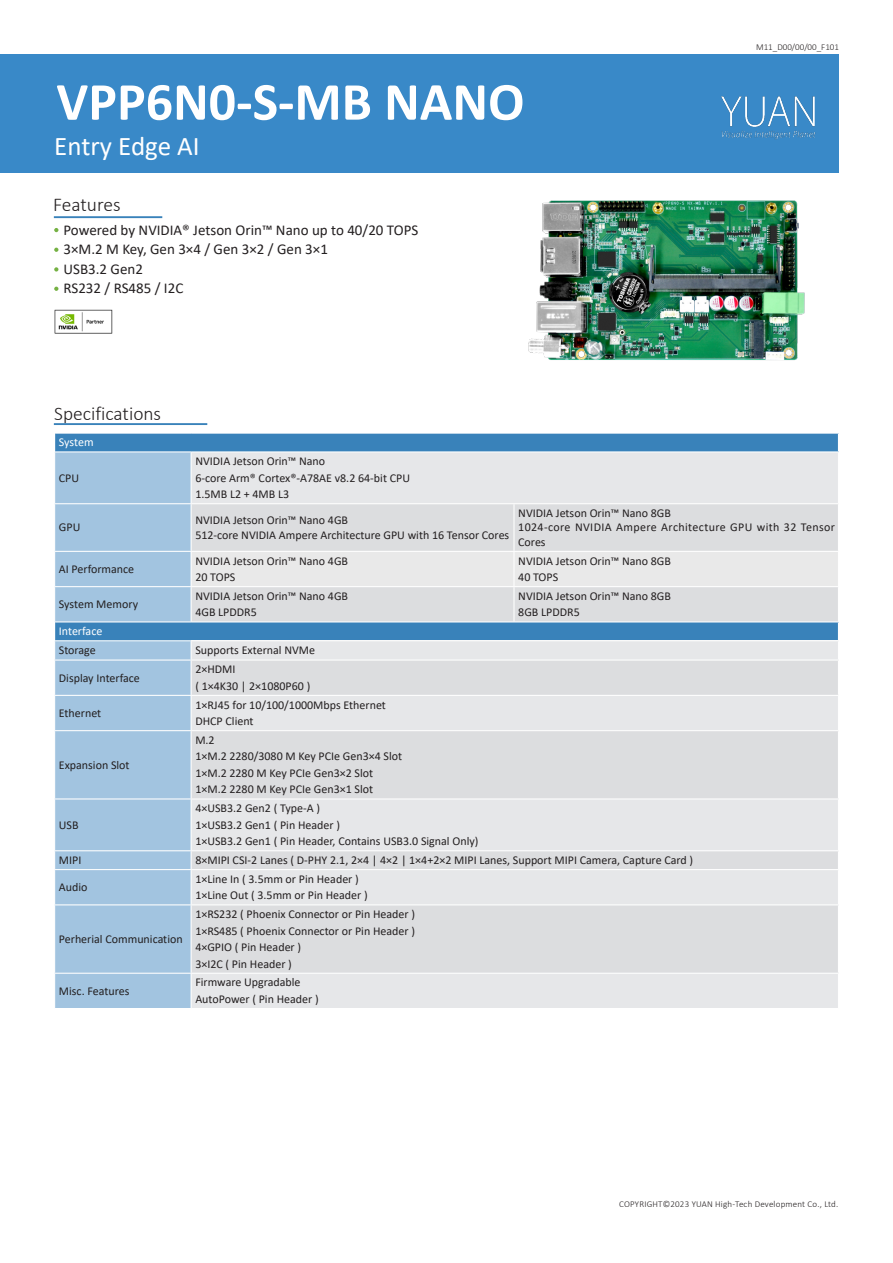
<style>
.page{position:relative;width:893px;height:1263px;background:#fff}
.page>*{position:absolute;margin:0;border:0;box-sizing:border-box;transform-origin:0 0}
.t1{font:700 54px "Calibri";color:#fff}
.t2{font:27px "Calibri";color:#fff}
.t3{font:300 19.5px "Calibri";color:#231f20}
.t4{font:15px "Calibri";color:#231f20}
.t5{font:12px "Calibri";color:#231f20}
.t6{font:12px/14.4px "Calibri";letter-spacing:.03em;color:#231f20}
.t7{font:12px "Calibri";letter-spacing:-.01em;color:#fff}
.t8{font:300 9px "Calibri";letter-spacing:.02em;color:#231f20}
.t9{font:300 9px "Calibri";color:#231f20}
</style>
<div class="page">
<div style="left:0;top:54px;width:839px;height:119px;background:#3989c8"></div>
<img style="left:721px;top:96px;width:95px;height:44px">
<hr style="left:54px;top:216px;width:108px;height:2px;background:#3982ba">
<svg style="left:54px;top:228px;width:4px;height:4px"></svg>
<svg style="left:54px;top:248px;width:4px;height:4px"></svg>
<svg style="left:54px;top:287px;width:4px;height:4px"></svg>
<svg style="left:54px;top:267px;width:4px;height:5px"></svg>
<img style="left:54px;top:309px;width:59px;height:25px">
<img style="left:528px;top:200px;width:277px;height:161px">
<hr style="left:54px;top:423px;width:153px;height:2px;background:#3982ba">
<div style="left:55px;top:433px;width:783px;height:19px;background:#3982ba"></div>
<svg style="left:55px;top:452px;width:136px;height:556px;background:#a4c5e0"></svg>
<div style="left:191px;top:452px;width:647px;height:52px;background:#e6e7e9"></div>
<div style="left:55px;top:622px;width:783px;height:19px;background:#3982ba"></div>
<div style="left:191px;top:660px;width:647px;height:35px;background:#dcdddf"></div>
<div style="left:191px;top:695px;width:647px;height:36px;background:#e6e7e9"></div>
<div style="left:191px;top:731px;width:647px;height:68px;background:#dcdddf"></div>
<div style="left:191px;top:799px;width:647px;height:52px;background:#e6e7e9"></div>
<div style="left:191px;top:851px;width:647px;height:18px;background:#dcdddf"></div>
<div style="left:191px;top:869px;width:647px;height:36px;background:#e6e7e9"></div>
<div style="left:191px;top:905px;width:647px;height:68px;background:#dcdddf"></div>
<div style="left:191px;top:973px;width:647px;height:35px;background:#e6e7e9"></div>
<hr style="left:54px;top:433px;width:137px;height:1px;background:#fff">
<hr style="left:191px;top:433px;width:323px;height:1px;background:#fff">
<hr style="left:514px;top:433px;width:325px;height:1px;background:#fff">
<hr style="left:54px;top:451px;width:137px;height:1px;background:#fff">
<hr style="left:191px;top:451px;width:323px;height:1px;background:#fff">
<hr style="left:191px;top:452px;width:1px;height:51px;background:#fff">
<hr style="left:514px;top:451px;width:325px;height:1px;background:#fff">
<hr style="left:54px;top:503px;width:137px;height:1px;background:#fff">
<hr style="left:191px;top:503px;width:323px;height:1px;background:#fff">
<hr style="left:514px;top:503px;width:325px;height:1px;background:#fff">
<hr style="left:54px;top:551px;width:137px;height:1px;background:#fff">
<hr style="left:54px;top:586px;width:137px;height:1px;background:#fff">
<hr style="left:54px;top:621px;width:137px;height:1px;background:#fff">
<hr style="left:54px;top:640px;width:137px;height:1px;background:#fff">
<svg style="left:191px;top:504px;width:648px;height:155px;background:#ced7df"></svg>
<hr style="left:54px;top:659px;width:137px;height:2px;background:#fff">
<hr style="left:191px;top:659px;width:323px;height:2px;background:#fff">
<hr style="left:191px;top:661px;width:1px;height:34px;background:#fff">
<hr style="left:514px;top:659px;width:325px;height:2px;background:#fff">
<hr style="left:54px;top:695px;width:137px;height:1px;background:#fff">
<hr style="left:191px;top:695px;width:323px;height:1px;background:#fff">
<hr style="left:191px;top:696px;width:1px;height:34px;background:#fff">
<hr style="left:514px;top:695px;width:325px;height:1px;background:#fff">
<hr style="left:54px;top:730px;width:137px;height:1px;background:#fff">
<hr style="left:191px;top:730px;width:323px;height:1px;background:#fff">
<hr style="left:191px;top:731px;width:1px;height:67px;background:#fff">
<hr style="left:514px;top:730px;width:325px;height:1px;background:#fff">
<hr style="left:54px;top:798px;width:137px;height:1px;background:#fff">
<hr style="left:191px;top:798px;width:323px;height:1px;background:#fff">
<hr style="left:191px;top:799px;width:1px;height:51px;background:#fff">
<hr style="left:514px;top:798px;width:325px;height:1px;background:#fff">
<hr style="left:54px;top:850px;width:137px;height:1px;background:#fff">
<hr style="left:191px;top:850px;width:323px;height:1px;background:#fff">
<svg style="left:191px;top:851px;width:1px;height:18px"></svg>
<hr style="left:514px;top:850px;width:325px;height:1px;background:#fff">
<hr style="left:54px;top:869px;width:137px;height:1px;background:#fff">
<hr style="left:191px;top:869px;width:323px;height:1px;background:#fff">
<hr style="left:191px;top:870px;width:1px;height:34px;background:#fff">
<hr style="left:514px;top:869px;width:325px;height:1px;background:#fff">
<hr style="left:54px;top:904px;width:137px;height:1px;background:#fff">
<hr style="left:191px;top:904px;width:323px;height:1px;background:#fff">
<hr style="left:191px;top:905px;width:1px;height:68px;background:#fff">
<hr style="left:514px;top:904px;width:325px;height:1px;background:#fff">
<hr style="left:54px;top:973px;width:137px;height:1px;background:#fff">
<hr style="left:191px;top:973px;width:323px;height:1px;background:#fff">
<hr style="left:191px;top:974px;width:1px;height:34px;background:#fff">
<hr style="left:514px;top:973px;width:325px;height:1px;background:#fff">
<p class="t1" style="left:56px;top:64px;width:470px">VPP6N0-S-MB NANO</p>
<p class="t2" style="left:54px;top:127px;width:147px">Entry Edge AI</p>
<p class="t3" style="left:53px;top:193px;width:69px">Features</p>
<p class="t4" style="left:64px;top:219px;width:356px">Powered by NVIDIA® Jetson Orin™ Nano up to 40/20 TOPS</p>
<p class="t4" style="left:64px;top:239px;width:266px">3×M.2 M Key, Gen 3×4 / Gen 3×2 / Gen 3×1</p>
<p class="t4" style="left:64px;top:258px;width:81px">USB3.2 Gen2</p>
<p class="t4" style="left:64px;top:278px;width:121px">RS232 / RS485 / I2C</p>
<p class="t3" style="left:54px;top:401px;width:108px">Specifications</p>
<p class="t7" style="left:59px;top:434px;width:36px">System</p>
<p class="t5" style="left:59px;top:469px;width:22px">CPU</p>
<p class="t5" style="left:195px;top:453px;width:131px">NVIDIA Jetson Orin™ Nano</p>
<p class="t5" style="left:195px;top:469px;width:216px">6-core Arm® Cortex®-A78AE v8.2 64-bit CPU</p>
<p class="t5" style="left:195px;top:486px;width:95px">1.5MB L2 + 4MB L3</p>
<p class="t9" style="left:756px;top:41px;width:84px">M11_D00/00/00_F101</p>
<p class="t5" style="left:59px;top:519px;width:23px">GPU</p>
<p class="t5" style="left:59px;top:560px;width:77px">AI Performance</p>
<p class="t5" style="left:59px;top:596px;width:81px">System Memory</p>
<p class="t5" style="left:195px;top:512px;width:154px">NVIDIA Jetson Orin™ Nano 4GB</p>
<p class="t5" style="left:195px;top:526px;width:315px">512-core NVIDIA Ampere Architecture GPU with 16 Tensor Cores</p>
<p class="t5" style="left:195px;top:552px;width:154px">NVIDIA Jetson Orin™ Nano 4GB</p>
<p class="t5" style="left:195px;top:569px;width:42px">20 TOPS</p>
<p class="t5" style="left:195px;top:587px;width:154px">NVIDIA Jetson Orin™ Nano 4GB</p>
<p class="t5" style="left:195px;top:604px;width:63px">4GB LPDDR5</p>
<p class="t7" style="left:59px;top:623px;width:45px">Interface</p>
<p class="t5" style="left:59px;top:642px;width:38px">Storage</p>
<p class="t5" style="left:195px;top:642px;width:121px">Supports External NVMe</p>
<p class="t5" style="left:59px;top:669px;width:83px">Display Interface</p>
<p class="t5" style="left:195px;top:661px;width:42px">2×HDMI</p>
<p class="t5" style="left:195px;top:677px;width:116px">( 1×4K30 | 2×1080P60 )</p>
<p class="t5" style="left:59px;top:704px;width:44px">Ethernet</p>
<p class="t5" style="left:59px;top:756px;width:72px">Expansion Slot</p>
<p class="t5" style="left:59px;top:816px;width:21px">USB</p>
<p class="t5" style="left:195px;top:696px;width:192px">1×RJ45 for 10/100/1000Mbps Ethernet</p>
<p class="t5" style="left:195px;top:713px;width:60px">DHCP Client</p>
<p class="t5" style="left:195px;top:731px;width:21px">M.2</p>
<p class="t5" style="left:195px;top:748px;width:208px">1×M.2 2280/3080 M Key PCIe Gen3×4 Slot</p>
<p class="t5" style="left:195px;top:764px;width:179px">1×M.2 2280 M Key PCIe Gen3×2 Slot</p>
<p class="t5" style="left:195px;top:781px;width:179px">1×M.2 2280 M Key PCIe Gen3×1 Slot</p>
<p class="t5" style="left:195px;top:800px;width:126px">4×USB3.2 Gen2 ( Type-A )</p>
<p class="t5" style="left:195px;top:816px;width:146px">1×USB3.2 Gen1 ( Pin Header )</p>
<p class="t5" style="left:195px;top:833px;width:285px">1×USB3.2 Gen1 ( Pin Header, Contains USB3.0 Signal Only)</p>
<p class="t5" style="left:518px;top:505px;width:154px">NVIDIA Jetson Orin™ Nano 8GB</p>
<p class="t6" style="left:518px;top:520px;width:318px">1024-core NVIDIA Ampere Architecture GPU with 32 Tensor<br>Cores</p>
<p class="t5" style="left:518px;top:552px;width:154px">NVIDIA Jetson Orin™ Nano 8GB</p>
<p class="t5" style="left:518px;top:569px;width:42px">40 TOPS</p>
<p class="t5" style="left:518px;top:587px;width:154px">NVIDIA Jetson Orin™ Nano 8GB</p>
<p class="t5" style="left:518px;top:604px;width:63px">8GB LPDDR5</p>
<p class="t5" style="left:59px;top:852px;width:24px">MIPI</p>
<p class="t5" style="left:195px;top:852px;width:499px">8×MIPI CSI-2 Lanes ( D-PHY 2.1, 2×4 | 4×2 | 1×4+2×2 MIPI Lanes, Support MIPI Camera, Capture Card )</p>
<p class="t5" style="left:59px;top:879px;width:30px">Audio</p>
<p class="t5" style="left:195px;top:870px;width:165px">1×Line In ( 3.5mm or Pin Header )</p>
<p class="t5" style="left:195px;top:887px;width:174px">1×Line Out ( 3.5mm or Pin Header )</p>
<p class="t5" style="left:59px;top:930px;width:125px">Perherial Communication</p>
<p class="t5" style="left:59px;top:982px;width:72px">Misc. Features</p>
<p class="t5" style="left:195px;top:906px;width:221px">1×RS232 ( Phoenix Connector or Pin Header )</p>
<p class="t5" style="left:195px;top:922px;width:221px">1×RS485 ( Phoenix Connector or Pin Header )</p>
<p class="t5" style="left:195px;top:939px;width:107px">4×GPIO ( Pin Header )</p>
<p class="t5" style="left:195px;top:955px;width:98px">3×I2C ( Pin Header )</p>
<p class="t5" style="left:195px;top:974px;width:107px">Firmware Upgradable</p>
<p class="t5" style="left:195px;top:990px;width:125px">AutoPower ( Pin Header )</p>
<p class="t8" style="left:619px;top:1198px;width:220px">COPYRIGHT©2023 YUAN High-Tech Development Co., Ltd.</p>
</div>
